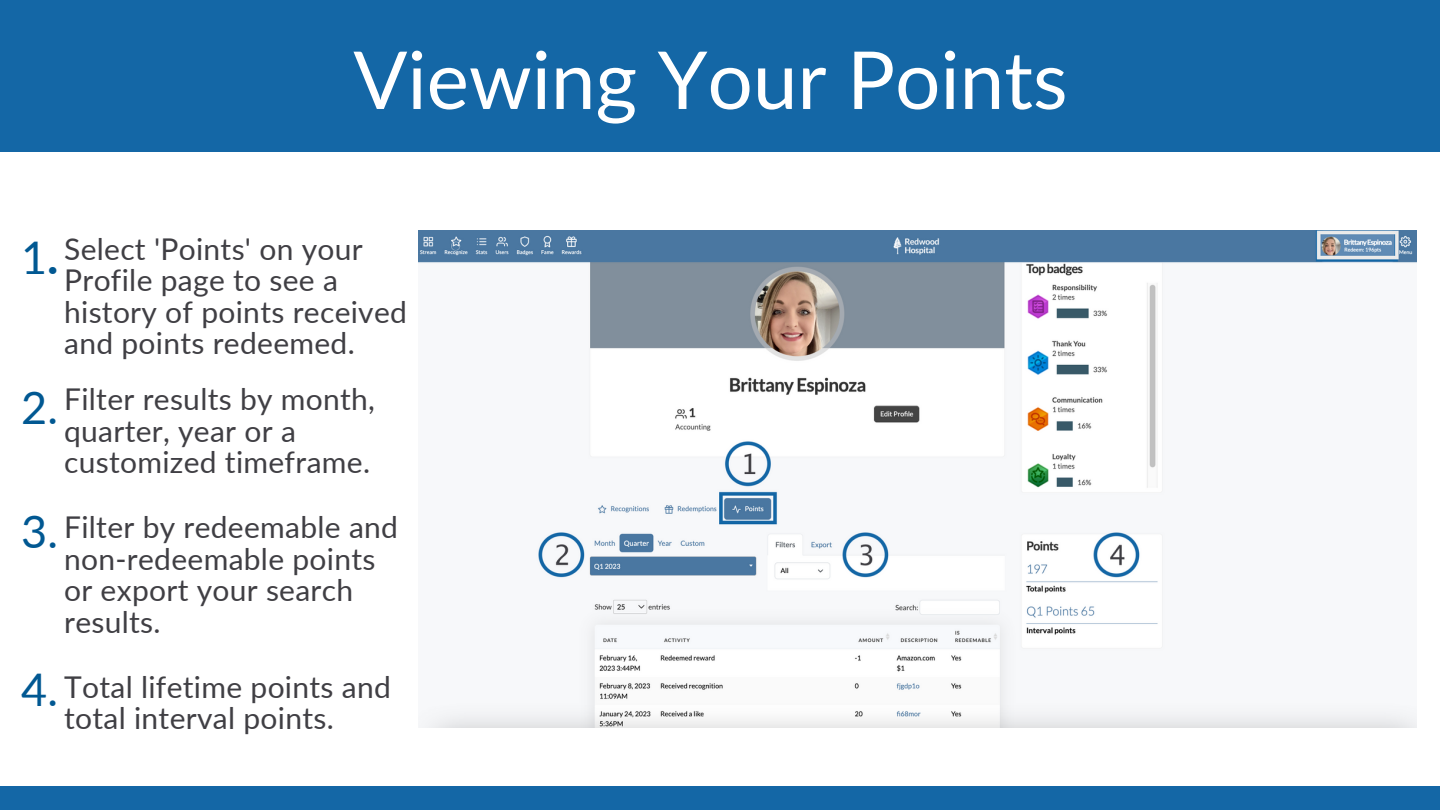
<style>
.page{position:relative;width:1440px;height:810px;background:#fff}
.page>*{position:absolute;margin:0;border:0;box-sizing:border-box;transform-origin:0 0}
.t1{font:80px "Lato";color:#fff}
.t2{font:45px "Lato";color:#015892}
.t3{font:30px/31.5px "Lato";letter-spacing:.01em;color:#403f44}
.s1{font-weight:800}
.s2{font-size:45px;color:#015892}
</style>
<div class="page">
<div style="left:0;top:786px;width:1440px;height:24px;background:#1467a6"></div>
<div style="left:0;top:0;width:1440px;height:152px;background:#1467a6"></div>
<img style="left:419px;top:231px;width:997px;height:497px">
<h1 class="t1" style="left:353px;top:30px;width:716px">Viewing Your Points</h1>
<h2 class="t2" style="left:21px;top:230px;width:39px">1<span class="s1">.</span></h2>
<h2 class="t2" style="left:21px;top:379px;width:39px">2.</h2>
<p class="t3" style="left:64px;top:232px;width:344px">Select 'Points' on your<br>Profile page to see a history of points received and points redeemed.</p>
<p class="t3" style="left:64px;top:383px;width:312px">Filter results by month, quarter, year or a customized timeframe.</p>
<p class="t3" style="left:64px;top:511px;width:335px;text-indent:-43px"><span class="s2">3.</span> Filter by redeemable and non-redeemable points or export your search results.</p>
<p class="t3" style="left:21px;top:670px;width:371px;text-align:center"><span class="s2">4.</span> Total lifetime points and total interval points.</p>
</div>
